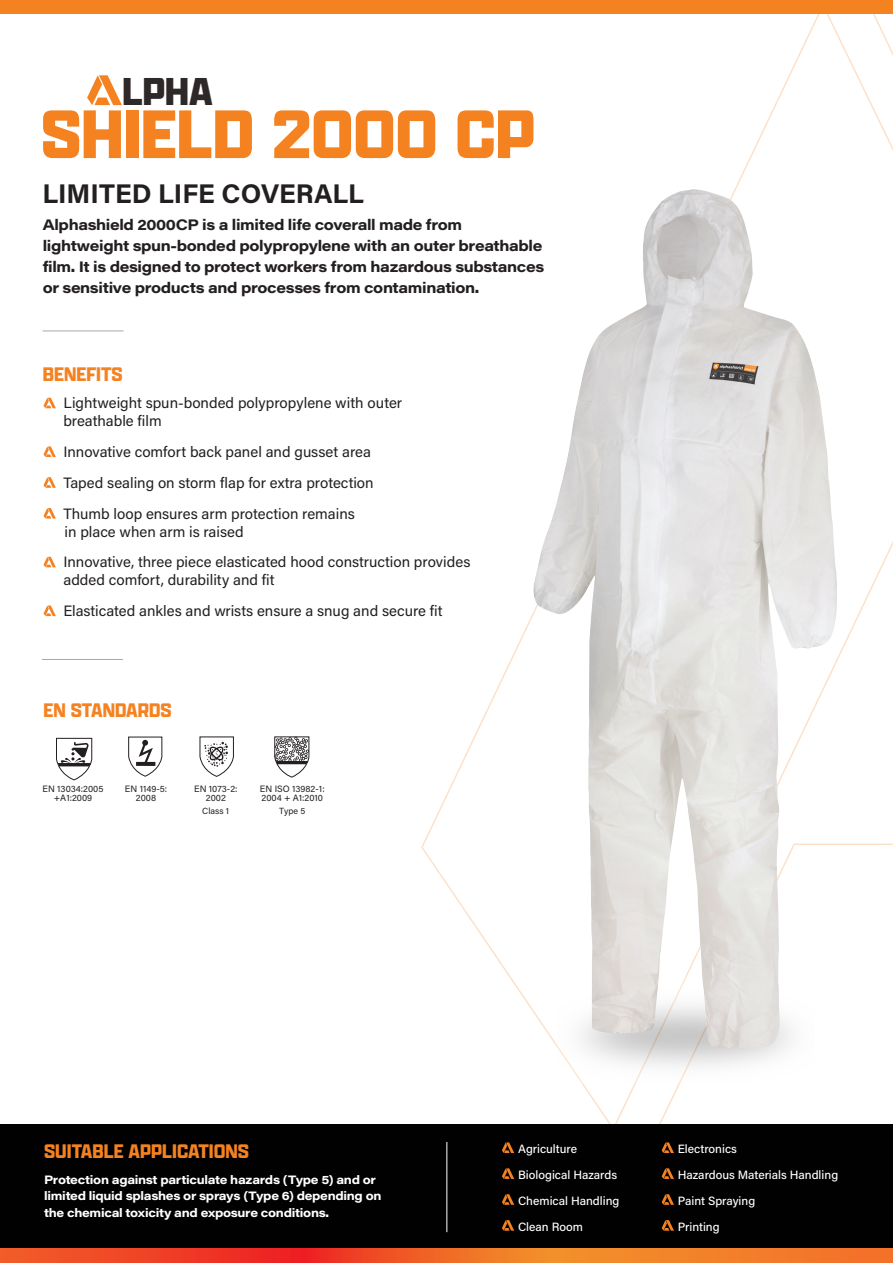
<style>
.page{position:relative;width:893px;height:1263px;background:#fff}
.page>*{position:absolute;margin:0;border:0;box-sizing:border-box;transform-origin:0 0}
.t1{font:900 73.35px "Apotek";color:#f58220}
.t2{font:900 41.55px "Apotek";color:#2e2928}
.SHORT_DESCRIPTION{font:700 27px "Acumin Pro";color:#231f20}
.t3{font:700 21px "Apotek";color:#f58220}
.t4{font:15px/18px "Acumin Pro";color:#231f20}
.t5{font:700 15px/21px "Acumin Pro Wide";letter-spacing:-.025em;color:#231f20}
.t6{font:700 12px/16.5px "Acumin Pro Wide";letter-spacing:-.025em;color:#fff}
.t7{font:500 12px "Acumin Pro";color:#fff}
.t8{font:9.3px/9.3px "Acumin Pro";color:#231f20;text-align:center}
.t9{font:8.85px "Acumin Pro";color:#231f20}
</style>
<div class="page">
<div style="left:0;top:0;width:893px;height:14px;background:#f58220"></div>
<svg style="left:867px;top:14px;width:26px;height:585px"></svg>
<svg style="left:655px;top:843px;width:238px;height:282px"></svg>
<div style="left:0;top:1125px;width:893px;height:135px;background:#010101"></div>
<svg style="left:0;top:1249px;width:893px;height:14px;background:#f06027"></svg>
<img style="left:558px;top:1049px;width:256px;height:35px">
<img style="left:532px;top:189px;width:305px;height:860px">
<svg style="left:87px;top:75px;width:35px;height:30px"></svg>
<svg style="left:502px;top:1142px;width:12px;height:11px"></svg>
<svg style="left:502px;top:1168px;width:12px;height:11px"></svg>
<svg style="left:502px;top:1194px;width:12px;height:11px"></svg>
<svg style="left:502px;top:1220px;width:12px;height:11px"></svg>
<svg style="left:662px;top:1142px;width:12px;height:11px"></svg>
<svg style="left:662px;top:1168px;width:12px;height:11px"></svg>
<svg style="left:662px;top:1194px;width:12px;height:11px"></svg>
<svg style="left:662px;top:1220px;width:12px;height:11px"></svg>
<hr style="left:446px;top:1142px;width:1px;height:90px;background:#fff">
<hr style="left:43px;top:331px;width:81px;height:1px;background:#a8a9ad">
<hr style="left:42px;top:659px;width:81px;height:1px;background:#a8a9ad">
<svg style="left:44px;top:398px;width:12px;height:10px"></svg>
<svg style="left:44px;top:446px;width:12px;height:11px"></svg>
<svg style="left:44px;top:477px;width:12px;height:11px"></svg>
<svg style="left:44px;top:508px;width:12px;height:11px"></svg>
<svg style="left:44px;top:557px;width:12px;height:10px"></svg>
<svg style="left:44px;top:605px;width:12px;height:11px"></svg>
<svg style="left:128px;top:736px;width:35px;height:41px"></svg>
<svg style="left:199px;top:736px;width:35px;height:41px"></svg>
<svg style="left:56px;top:737px;width:37px;height:43px"></svg>
<svg style="left:274px;top:736px;width:36px;height:42px"></svg>
<p class="t2" style="left:122px;top:65px;width:92px">LPHA</p>
<p class="t1" style="left:41px;top:88px;width:496px">SHIELD 2000 CP</p>
<p class="SHORT_DESCRIPTION" style="left:43px;top:175px;width:323px">LIMITED LIFE COVERALL</p>
<p class="t5" style="left:43px;top:214px;width:503px">Alphashield 2000CP is a limited life coverall made from lightweight spun-bonded polypropylene with an outer breathable film. It is designed to protect workers from hazardous substances or sensitive products and processes from contamination.</p>
<p class="t3" style="left:43px;top:361px;width:81px">BENEFITS</p>
<p class="t4" style="left:63px;top:393px;width:340px">Lightweight spun-bonded polypropylene with outer breathable film</p>
<p class="t4" style="left:63px;top:442px;width:309px">Innovative comfort back panel and gusset area</p>
<p class="t4" style="left:63px;top:473px;width:312px">Taped sealing on storm flap for extra protection</p>
<p class="t4" style="left:63px;top:504px;width:293px">Thumb loop ensures arm protection remains in place when arm is raised</p>
<p class="t4" style="left:63px;top:552px;width:408px">Innovative, three piece elasticated hood construction provides added comfort, durability and fit</p>
<p class="t4" style="left:63px;top:601px;width:381px">Elasticated ankles and wrists ensure a snug and secure fit</p>
<p class="t3" style="left:44px;top:697px;width:130px">EN STANDARDS</p>
<p class="t8" style="left:43px;top:784px;width:62px">EN 13034:2005 +A1:2009</p>
<p class="t8" style="left:260px;top:784px;width:66px;text-align:left">EN ISO 13982-1:<br>2004 + A1:2010</p>
<p class="t9" style="left:279px;top:805px;width:28px">Type 5</p>
<p class="t8" style="left:125px;top:784px;width:44px">EN 1149-5:<br>2008</p>
<p class="t8" style="left:194px;top:784px;width:45px">EN 1073-2:<br>2002</p>
<p class="t9" style="left:202px;top:805px;width:28px">Class 1</p>
<p class="t3" style="left:44px;top:1138px;width:206px">SUITABLE APPLICATIONS</p>
<p class="t7" style="left:518px;top:1140px;width:60px">Agriculture</p>
<p class="t7" style="left:518px;top:1166px;width:101px">Biological Hazards</p>
<p class="t7" style="left:518px;top:1192px;width:103px">Chemical Handling</p>
<p class="t7" style="left:518px;top:1218px;width:67px">Clean Room</p>
<p class="t6" style="left:44px;top:1170px;width:339px">Protection against particulate hazards (Type 5) and or limited liquid splashes or sprays (Type 6) depending on the chemical toxicity and exposure conditions.</p>
<p class="t7" style="left:678px;top:1140px;width:61px">Electronics</p>
<p class="t7" style="left:678px;top:1166px;width:162px">Hazardous Materials Handling</p>
<p class="t7" style="left:678px;top:1192px;width:79px">Paint Spraying</p>
<p class="t7" style="left:678px;top:1218px;width:43px">Printing</p>
</div>
